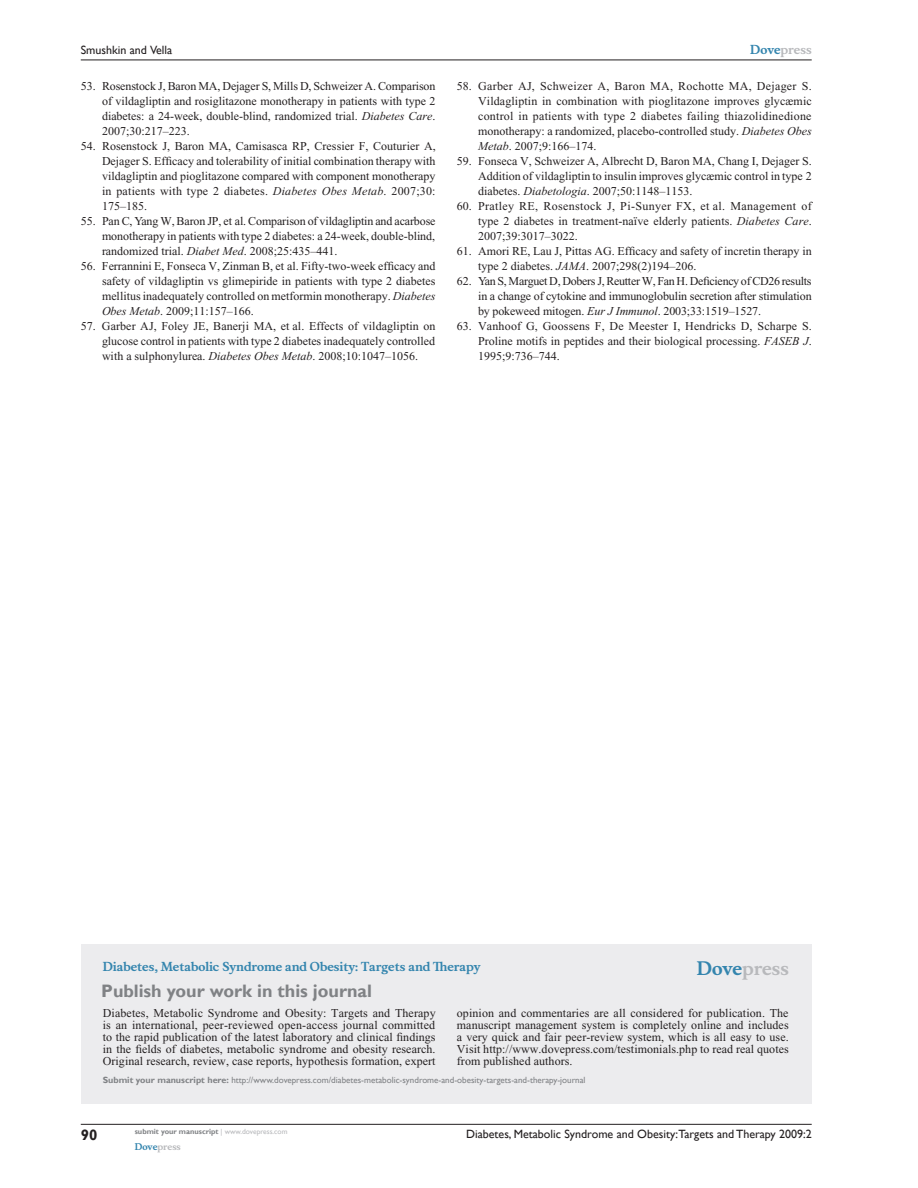
<style>
.page{position:relative;width:918px;height:1188px;background:#fff}
.page>*{position:absolute;margin:0;border:0;box-sizing:border-box;transform-origin:0 0}
.t1{font:700 18px "Gill Sans";color:#808285}
.t2{font:700 18px "Musee";color:#b8b9bc}
.t3{font:700 15px "Gill Sans";color:#231f20}
.t4{font:12px/15px "Times New Roman";color:#231f20;text-align:justify}
.t5{font:12px "Gill Sans";color:#231f20}
.t6{font:700 12px "Musee";color:#3485ae}
.t7{font:700 12px "Musee";color:#b8b9bc}
.t8{font:9px "Gill Sans";color:#808285}
.t9{font:700 9px "Musee";color:#b8b9bc}
.t10{font:700 7.5px "Gill Sans";color:#808285}
.s1{color:#3485ae}
.s2{font-style:italic}
.s3{font-weight:700}
.s4{font-weight:400;color:#b8b9bc}
</style>
<div class="page">
<div style="left:81px;top:944px;width:731px;height:159px;background:#ececee"></div>
<hr style="left:81px;top:1124px;width:731px;height:1px;background:#231f20">
<hr style="left:81px;top:60px;width:731px;height:1px;background:#231f20">
<p class="t5" style="left:81px;top:43px;width:93px">Smushkin and Vella</p>
<p class="t7" style="left:750px;top:43px;width:63px"><span class="s1">Dove</span>press</p>
<p class="t4" style="left:102px;top:79px;width:335px;text-indent:-21px">53. Rosenstock J, Baron MA, Dejager S, Mills D, Schweizer A. Comparison of vildagliptin and rosiglitazone monotherapy in patients with type 2 diabetes: a 24-week, double-blind, randomized trial. <span class="s2">Diabetes Care</span>.<br>2007;30:217–223.</p>
<p class="t4" style="left:102px;top:139px;width:335px;text-indent:-21px">54. Rosenstock J, Baron MA, Camisasca RP, Cressier F, Couturier A, Dejager S. Efficacy and tolerability of initial combination therapy with vildagliptin and pioglitazone compared with component monotherapy in patients with type 2 diabetes. <span class="s2">Diabetes Obes Metab</span>. 2007;30:<br>175–185.</p>
<p class="t4" style="left:102px;top:214px;width:335px;text-indent:-21px">55. Pan C, Yang W, Baron JP, et al. Comparison of vildagliptin and acarbose monotherapy in patients with type 2 diabetes: a 24-week, double-blind, randomized trial. <span class="s2">Diabet Med</span>. 2008;25:435–441.</p>
<p class="t4" style="left:102px;top:259px;width:335px;text-indent:-21px">56. Ferrannini E, Fonseca V, Zinman B, et al. Fifty-two-week efficacy and safety of vildagliptin vs glimepiride in patients with type 2 diabetes mellitus inadequately controlled on metformin monotherapy. <span class="s2">Diabetes Obes Metab</span>. 2009;11:157–166.</p>
<p class="t4" style="left:102px;top:319px;width:335px;text-indent:-21px">57. Garber AJ, Foley JE, Banerji MA, et al. Effects of vildagliptin on glucose control in patients with type 2 diabetes inadequately controlled with a sulphonylurea. <span class="s2">Diabetes Obes Metab</span>. 2008;10:1047–1056.</p>
<p class="t4" style="left:478px;top:79px;width:335px;text-indent:-21px">58. Garber AJ, Schweizer A, Baron MA, Rochotte MA, Dejager S.<br>Vildagliptin in combination with pioglitazone improves glycæmic control in patients with type 2 diabetes failing thiazolidinedione monotherapy: a randomized, placebo-controlled study. <span class="s2">Diabetes Obes Metab</span>. 2007;9:166–174.</p>
<p class="t4" style="left:478px;top:154px;width:335px;text-indent:-21px">59. Fonseca V, Schweizer A, Albrecht D, Baron MA, Chang I, Dejager S.<br>Addition of vildagliptin to insulin improves glycæmic control in type 2 diabetes. <span class="s2">Diabetologia</span>. 2007;50:1148–1153.</p>
<p class="t4" style="left:478px;top:199px;width:335px;text-indent:-21px">60. Pratley RE, Rosenstock J, Pi-Sunyer FX, et al. Management of type 2 diabetes in treatment-naïve elderly patients. <span class="s2">Diabetes Care</span>.<br>2007;39:3017–3022.</p>
<p class="t4" style="left:478px;top:244px;width:335px;text-indent:-21px">61. Amori RE, Lau J, Pittas AG. Efficacy and safety of incretin therapy in type 2 diabetes. <span class="s2">JAMA</span>. 2007;298(2)194–206.</p>
<p class="t4" style="left:478px;top:274px;width:335px;text-indent:-21px">62. Yan S, Marguet D, Dobers J, Reutter W, Fan H. Deficiency of CD26 results in a change of cytokine and immunoglobulin secretion after stimulation by pokeweed mitogen. <span class="s2">Eur J Immunol</span>. 2003;33:1519–1527.</p>
<p class="t4" style="left:478px;top:319px;width:335px;text-indent:-21px">63. Vanhoof G, Goossens F, De Meester I, Hendricks D, Scharpe S.<br>Proline motifs in peptides and their biological processing. <span class="s2">FASEB J</span>.<br>1995;9:736–744.</p>
<p class="t6" style="left:103px;top:959px;width:379px">Diabetes, Metabolic Syndrome and Obesity: Targets and Therapy</p>
<h1 class="t1" style="left:101px;top:980px;width:272px">Publish your work in this journal</h1>
<h1 class="t2" style="left:697px;top:958px;width:94px"><span class="s1">Dove</span>press</h1>
<p class="t4" style="left:103px;top:1007px;width:334px;line-height:12px">Diabetes, Metabolic Syndrome and Obesity: Targets and Therapy is an international, peer-reviewed open-access journal committed to the rapid publication of the latest laboratory and clinical findings in the fields of diabetes, metabolic syndrome and obesity research.<br>Original research, review, case reports, hypothesis formation, expert</p>
<p class="t4" style="left:457px;top:1007px;width:333px;line-height:12px">opinion and commentaries are all considered for publication. The manuscript management system is completely online and includes a very quick and fair peer-review system, which is all easy to use.<br>Visit http://www.dovepress.com/testimonials.php to read real quotes from published authors.</p>
<p class="t8" style="left:103px;top:1075px;width:484px"><span class="s3">Submit your manuscript here:</span> http://www.dovepress.com/diabetes-metabolic-syndrome-and-obesity-targets-and-therapy-journal</p>
<p class="t3" style="left:81px;top:1126px;width:18px">90</p>
<p class="t10" style="left:135px;top:1127px;width:154px">submit your manuscript <span class="s4">| www.dovepress.com</span></p>
<p class="t9" style="left:135px;top:1141px;width:48px"><span class="s1">Dove</span>press</p>
<p class="t5" style="left:466px;top:1127px;width:347px">Diabetes, Metabolic Syndrome and Obesity:Targets and Therapy 2009:2</p>
</div>
